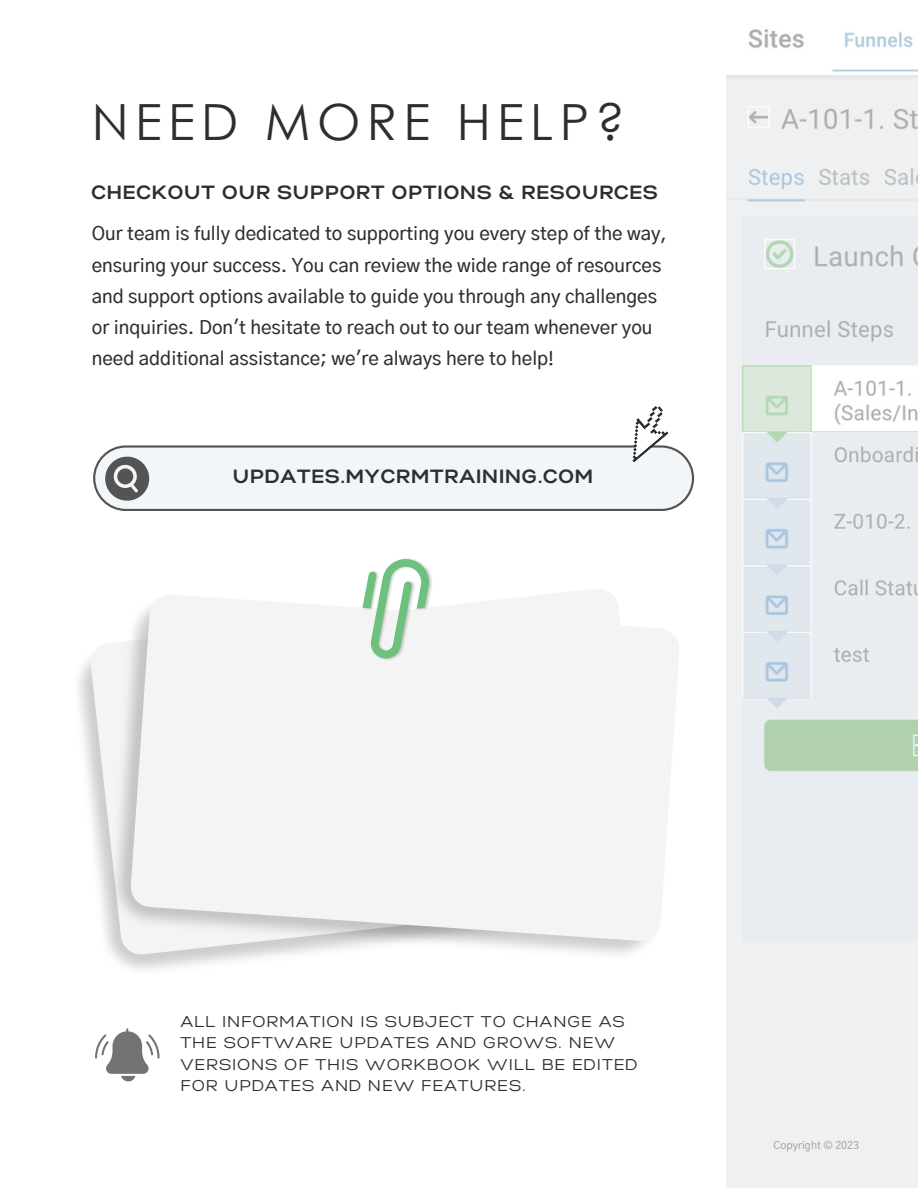
<style>
.page{position:relative;width:918px;height:1188px;background:#fff}
.page>*{position:absolute;margin:0;border:0;box-sizing:border-box;transform-origin:0 0}
.t1{font:49.95px "Century Gothic";letter-spacing:.125em;color:#2e2e2e}
.t2{font:700 19.2px "Gabriel Sans";letter-spacing:.06em;color:#2e2e2e}
.t3{font:500 18.6px/31.2px "Gothic A1";color:#2e2e2e}
.t4{font:15.6px/21.3px "Gabriel Sans";letter-spacing:.06em;color:#2e2e2e}
.t5{font:500 10.5px "Gothic A1";color:#a6a6a6}
</style>
<div class="page">
<svg style="left:89px;top:589px;width:520px;height:364px"></svg>
<img style="left:108px;top:592px;width:542px;height:371px">
<svg style="left:129px;top:593px;width:550px;height:349px;fill:#f4f4f4"></svg>
<img style="left:352px;top:558px;width:91px;height:113px">
<svg style="left:363px;top:559px;width:66px;height:100px"></svg>
<svg style="left:93px;top:406px;width:601px;height:105px"></svg>
<img style="left:726px;top:29px;width:192px;height:1159px">
<svg style="left:95px;top:1028px;width:64px;height:53px"></svg>
<p class="t1" style="left:92px;top:90px;width:535px">NEED MORE HELP?</p>
<p class="t2" style="left:92px;top:184px;width:568px">CHECKOUT OUR SUPPORT OPTIONS &amp; RESOURCES</p>
<p class="t3" style="left:92px;top:219px;width:577px">Our team is fully dedicated to supporting you every step of the way, ensuring your success. You can review the wide range of resources and support options available to guide you through any challenges or inquiries. Don't hesitate to reach out to our team whenever you need additional assistance; we're always here to help!</p>
<p class="t2" style="left:233px;top:468px;width:362px">UPDATES.MYCRMTRAINING.COM</p>
<p class="t4" style="left:181px;top:1012px;width:459px">ALL INFORMATION IS SUBJECT TO CHANGE AS THE SOFTWARE UPDATES AND GROWS. NEW VERSIONS OF THIS WORKBOOK WILL BE EDITED FOR UPDATES AND NEW FEATURES.</p>
<p class="t5" style="left:774px;top:1141px;width:87px">Copyright © 2023</p>
</div>
